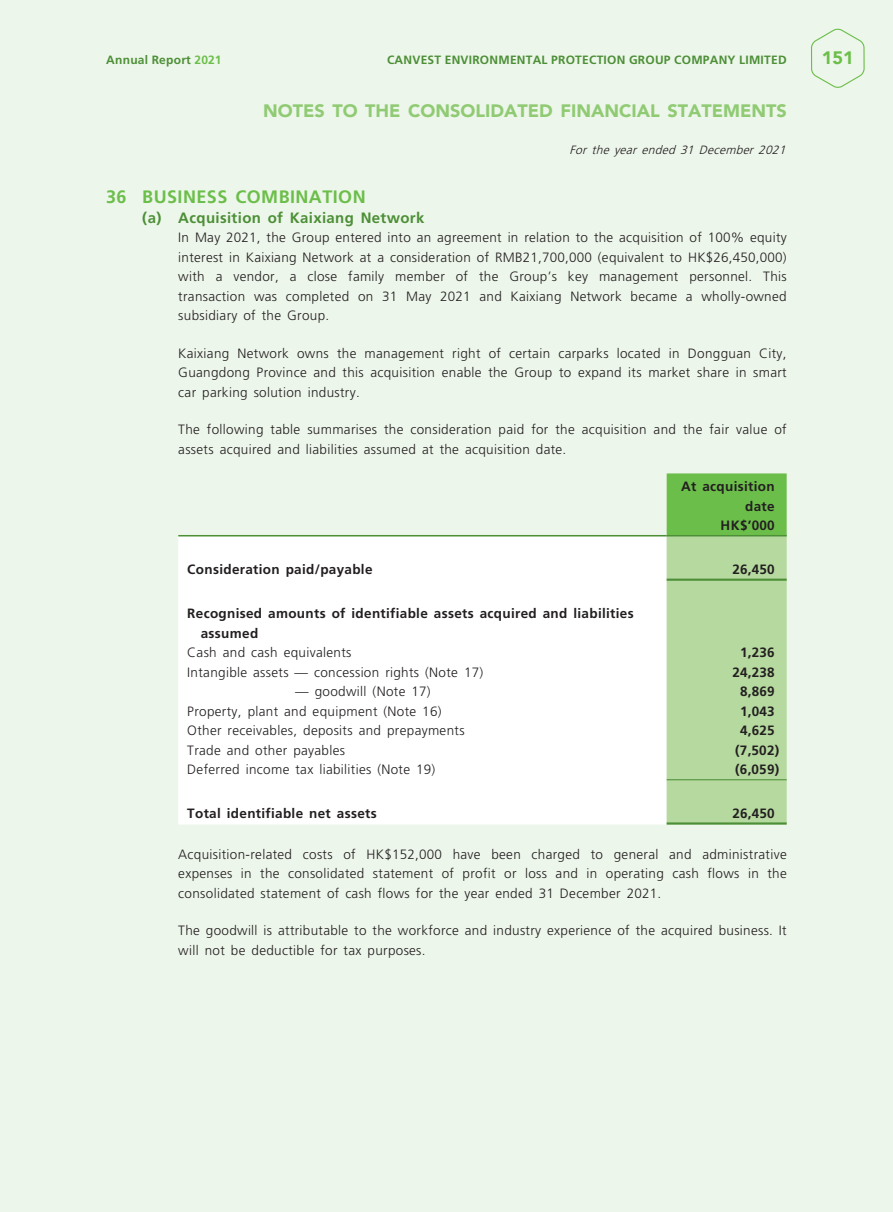
<style>
.page{position:relative;width:893px;height:1212px;background:#edf6ea}
.page>*{position:absolute;margin:0;border:0;box-sizing:border-box;transform-origin:0 0}
.t1{font:900 18px "Avenir";color:#90cb74}
._03_H1{font:700 18px "Frutiger LT Std";letter-spacing:.025em;color:#6cbe4b}
.t2{font:900 18px "Avenir";color:#6cbe4b}
._04___H2{font:700 15px "Frutiger LT Std";letter-spacing:.025em;color:#4c8f37}
._13_____P4{font:300 13.5px/19.5px "Frutiger LT Std";letter-spacing:.025em;color:#231f20;text-align:justify}
._15_Table_Stub{font:300 13.5px "Frutiger LT Std";letter-spacing:.025em;color:#231f20}
._15_Table_Stub-2{font:700 13.5px/19.5px "Frutiger LT Std";letter-spacing:.025em;color:#231f20}
._31_table_tab_6pt{font:700 13.5px/19.5px "Frutiger LT Std";letter-spacing:.015em;color:#231f20;text-align:right}
.t3{font:700 12px "Frutiger LT Std";letter-spacing:.02em;color:#4c8f37}
.t4{font:italic 300 12px "Frutiger LT Std";color:#231f20}
.s1{color:#6cbe4b}
</style>
<div class="page">
<svg style="left:811px;top:28px;width:54px;height:60px"></svg>
<div style="left:178px;top:536px;width:489px;height:288px;background:#fff"></div>
<svg style="left:667px;top:473px;width:120px;height:349px;background:#a7d38f"></svg>
<hr style="left:178px;top:535px;width:489px;height:1px;background:#4c8f37">
<hr style="left:667px;top:535px;width:120px;height:1px;background:#4c8f37">
<hr style="left:667px;top:579px;width:120px;height:2px;background:#4c8f37">
<hr style="left:667px;top:779px;width:120px;height:1px;background:#4c8f37">
<hr style="left:667px;top:822px;width:120px;height:2px;background:#4c8f37">
<p class="t3" style="left:106px;top:53px;width:117px">Annual Report <span class="s1">2021</span></p>
<p class="t3" style="left:387px;top:53px;width:401px">CANVEST ENVIRONMENTAL PROTECTION GROUP COMPANY LIMITED</p>
<h1 class="t2" style="left:822px;top:42px;width:33px">151</h1>
<h1 class="t1" style="left:263px;top:95px;width:525px">NOTES TO THE CONSOLIDATED FINANCIAL STATEMENTS</h1>
<p class="t4" style="left:569px;top:143px;width:221px">For the year ended 31 December 2021</p>
<p class="_03_H1" style="left:106px;top:186px;width:261px">36 BUSINESS COMBINATION</p>
<p class="_04___H2" style="left:142px;top:209px;width:284px">(a) Acquisition of Kaixiang Network</p>
<p class="_13_____P4" style="left:178px;top:228px;width:610px">In May 2021, the Group entered into an agreement in relation to the acquisition of 100% equity interest in Kaixiang Network at a consideration of RMB21,700,000 (equivalent to HK$26,450,000) with a vendor, a close family member of the Group’s key management personnel. This transaction was completed on 31 May 2021 and Kaixiang Network became a wholly-owned subsidiary of the Group.</p>
<p class="_13_____P4" style="left:178px;top:343px;width:610px">Kaixiang Network owns the management right of certain carparks located in Dongguan City, Guangdong Province and this acquisition enable the Group to expand its market share in smart car parking solution industry.</p>
<p class="_13_____P4" style="left:178px;top:420px;width:610px">The following table summarises the consideration paid for the acquisition and the fair value of assets acquired and liabilities assumed at the acquisition date.</p>
<p class="_31_table_tab_6pt" style="left:681px;top:477px;width:95px">At acquisition date</p>
<p class="_31_table_tab_6pt" style="left:721px;top:516px;width:56px">HK$’000</p>
<p class="_15_Table_Stub-2" style="left:187px;top:559px;width:187px">Consideration paid/payable</p>
<p class="_31_table_tab_6pt" style="left:732px;top:559px;width:44px">26,450</p>
<p class="_15_Table_Stub-2" style="left:201px;top:604px;width:434px;text-indent:-14px">Recognised amounts of identifiable assets acquired and liabilities assumed</p>
<p class="_15_Table_Stub" style="left:187px;top:645px;width:166px">Cash and cash equivalents</p>
<p class="_31_table_tab_6pt" style="left:740px;top:643px;width:36px">1,236</p>
<p class="_15_Table_Stub" style="left:187px;top:664px;width:297px">Intangible assets — concession rights (Note 17)</p>
<p class="_31_table_tab_6pt" style="left:732px;top:662px;width:44px">24,238</p>
<p class="_15_Table_Stub" style="left:295px;top:684px;width:137px">— goodwill (Note 17)</p>
<p class="_31_table_tab_6pt" style="left:740px;top:682px;width:36px">8,869</p>
<p class="_15_Table_Stub" style="left:187px;top:703px;width:256px">Property, plant and equipment (Note 16)</p>
<p class="_31_table_tab_6pt" style="left:740px;top:701px;width:36px">1,043</p>
<p class="_15_Table_Stub" style="left:187px;top:723px;width:279px">Other receivables, deposits and prepayments</p>
<p class="_31_table_tab_6pt" style="left:740px;top:721px;width:36px">4,625</p>
<p class="_15_Table_Stub" style="left:187px;top:742px;width:159px">Trade and other payables</p>
<p class="_31_table_tab_6pt" style="left:735px;top:740px;width:45px">(7,502)</p>
<p class="_15_Table_Stub" style="left:187px;top:762px;width:249px">Deferred income tax liabilities (Note 19)</p>
<p class="_31_table_tab_6pt" style="left:735px;top:760px;width:45px">(6,059)</p>
<p class="_15_Table_Stub-2" style="left:187px;top:803px;width:191px">Total identifiable net assets</p>
<p class="_31_table_tab_6pt" style="left:732px;top:803px;width:44px">26,450</p>
<p class="_13_____P4" style="left:178px;top:844px;width:610px">Acquisition-related costs of HK$152,000 have been charged to general and administrative expenses in the consolidated statement of profit or loss and in operating cash flows in the consolidated statement of cash flows for the year ended 31 December 2021.</p>
<p class="_13_____P4" style="left:178px;top:921px;width:610px">The goodwill is attributable to the workforce and industry experience of the acquired business. It will not be deductible for tax purposes.</p>
</div>
